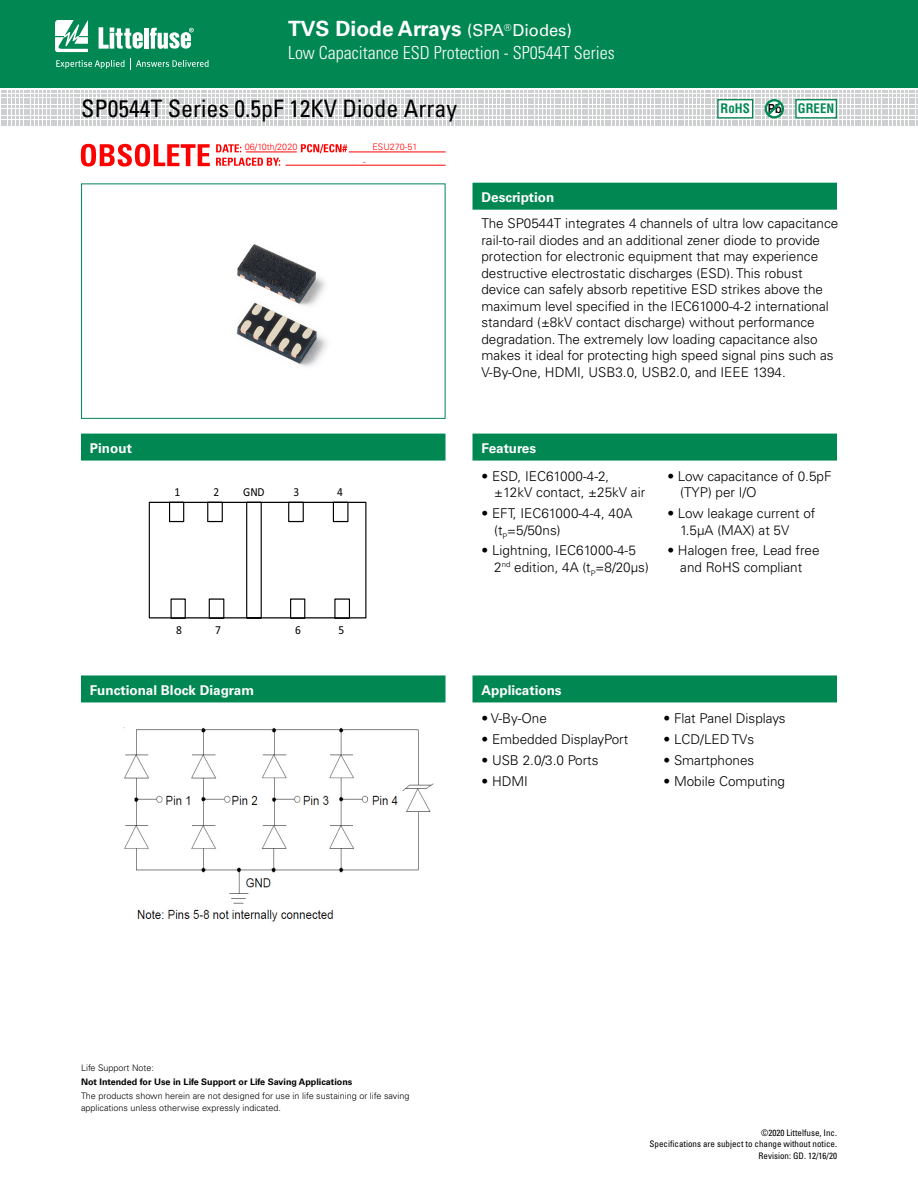
<style>
.page{position:relative;width:918px;height:1188px;background:#fff}
.page>*{position:absolute;margin:0;border:0;box-sizing:border-box;transform-origin:0 0}
.t1{font:condensed 24px "Univers LT Std";color:#000}
.t2{font:700 21px "Univers LT Std";color:#fff}
.t3{font:300 condensed 18px "Univers LT Std";color:#fff}
.t4{font:300 13.5px/16.5px "Univers LT Std";color:#000}
.t5{font:700 13.5px "Univers LT Std";color:#fff}
.t6{font:700 condensed 12.9px "Helvetica LT Std";color:#008752}
.t7{font:700 expanded 12.6px "Univers LT Std";color:#000;scale:.7 1}
.t8{font:12.3px "Calibri";color:#000100;scale:.94 1}
.t9{font:300 9px/12px "Univers LT Std";color:#000}
.t10{font:condensed 9px/10.8px "Univers LT Std";color:#000;text-align:right}
.t11{font:700 9px "Univers LT Std";color:#000}
.t12{font:300 9px "Univers LT Std";color:#f00}
.s1{font-weight:400;font-size:16.5px}
</style>
<div class="page">
<div style="left:0;top:0;width:918px;height:88px;background:#008752"></div>
<svg style="left:55px;top:20px;width:33px;height:32px"></svg>
<hr style="left:144px;top:28px;width:4px;height:21px;background:#fff">
<svg style="left:150px;top:28px;width:44px;height:21px"></svg>
<svg style="left:99px;top:27px;width:44px;height:22px"></svg>
<svg style="left:56px;top:58px;width:153px;height:11px"></svg>
<div style="left:472px;top:183px;width:365px;height:27px;background:#008752"></div>
<div style="left:472px;top:675px;width:365px;height:27px;background:#008752"></div>
<div style="left:472px;top:434px;width:365px;height:27px;background:#008752"></div>
<div style="left:81px;top:434px;width:365px;height:27px;background:#008752"></div>
<svg style="left:149px;top:501px;width:217px;height:118px"></svg>
<div style="left:81px;top:675px;width:365px;height:27px;background:#008752"></div>
<img style="left:123px;top:727px;width:311px;height:195px">
<svg style="left:1px;top:91px;width:917px;height:35px"></svg>
<div style="left:796px;top:100px;width:40px;height:18px;background:#fff"></div>
<div style="left:795px;top:99px;width:42px;height:19px;border:1px solid #008752"></div>
<img style="left:236px;top:244px;width:91px;height:123px">
<div style="left:81px;top:183px;width:365px;height:236px;border:1px solid #008752"></div>
<svg style="left:81px;top:144px;width:129px;height:23px"></svg>
<svg style="left:216px;top:144px;width:25px;height:8px"></svg>
<svg style="left:216px;top:158px;width:64px;height:8px"></svg>
<svg style="left:301px;top:144px;width:46px;height:9px"></svg>
<hr style="left:246px;top:152px;width:51px;height:1px;background:#f00">
<hr style="left:349px;top:152px;width:97px;height:1px;background:#f00">
<hr style="left:286px;top:165px;width:160px;height:1px;background:#f00">
<h2 class="t2" style="left:288px;top:16px;width:286px">TVS Diode Arrays <span class="s1">(SPA</span> <sup>®</sup> <span class="s1">Diodes)</span></h2>
<h3 class="t3" style="left:288px;top:41px;width:328px">Low Capacitance ESD Protection - SP0544T Series</h3>
<h1 class="t1" style="left:81px;top:94px;width:377px">SP0544T Series 0.5pF 12KV Diode Array</h1>
<p class="t6" style="left:721px;top:100px;width:31px">RoHS</p>
<p class="t7" style="left:768px;top:101px;width:21px">Pb</p>
<p class="t6" style="left:798px;top:100px;width:38px">GREEN</p>
<p class="t12" style="left:245px;top:142px;width:54px">06/10th/2020</p>
<p class="t12" style="left:372px;top:142px;width:47px">ESU270-51</p>
<p class="t12" style="left:363px;top:156px;width:4px">-</p>
<p class="t5" style="left:90px;top:440px;width:43px">Pinout</p>
<p class="t8" style="left:175px;top:484px;width:8px">1</p>
<p class="t8" style="left:214px;top:484px;width:8px">2</p>
<p class="t8" style="left:243px;top:484px;width:24px">GND</p>
<p class="t8" style="left:294px;top:484px;width:8px">3</p>
<p class="t8" style="left:337px;top:484px;width:8px">4</p>
<p class="t8" style="left:176px;top:622px;width:8px">8</p>
<p class="t8" style="left:215px;top:622px;width:8px">7</p>
<p class="t8" style="left:295px;top:622px;width:8px">6</p>
<p class="t8" style="left:339px;top:622px;width:8px">5</p>
<p class="t5" style="left:90px;top:682px;width:166px">Functional Block Diagram</p>
<p class="t5" style="left:481px;top:189px;width:74px">Description</p>
<p class="t4" style="left:481px;top:215px;width:358px">The SP0544T integrates 4 channels of ultra low capacitance rail-to-rail diodes and an additional zener diode to provide protection for electronic equipment that may experience destructive electrostatic discharges (ESD). This robust device can safely absorb repetitive ESD strikes above the maximum level specified in the IEC61000-4-2 international standard (±8kV contact discharge) without performance degradation. The extremely low loading capacitance also makes it ideal for protecting high speed signal pins such as V-By-One, HDMI, USB3.0, USB2.0, and IEEE 1394.</p>
<p class="t5" style="left:481px;top:440px;width:56px">Features</p>
<p class="t4" style="left:494px;top:468px;width:152px;text-indent:-13px">• ESD, IEC61000-4-2, ±12kV contact, ±25kV air</p>
<p class="t4" style="left:494px;top:505px;width:140px;text-indent:-13px">• EFT, IEC61000-4-4, 40A (t<sub>P</sub>=5/50ns)</p>
<p class="t4" style="left:494px;top:542px;width:156px;text-indent:-13px">• Lightning, IEC61000-4-5<br>2<sup>nd</sup> edition, 4A (t<sub>P</sub>=8/20μs)</p>
<p class="t4" style="left:680px;top:468px;width:153px;text-indent:-13px">• Low capacitance of 0.5pF (TYP) per I/O</p>
<p class="t4" style="left:680px;top:505px;width:137px;text-indent:-13px">• Low leakage current of<br>1.5μA (MAX) at 5V</p>
<p class="t4" style="left:667px;top:542px;width:154px;text-align:center">• Halogen free, Lead free and RoHS compliant</p>
<p class="t5" style="left:481px;top:682px;width:82px">Applications</p>
<p class="t4" style="left:482px;top:710px;width:67px">• V-By-One</p>
<p class="t4" style="left:482px;top:731px;width:148px">• Embedded DisplayPort</p>
<p class="t4" style="left:482px;top:752px;width:119px">• USB 2.0/3.0 Ports</p>
<p class="t4" style="left:482px;top:773px;width:48px">• HDMI</p>
<p class="t4" style="left:664px;top:710px;width:124px">• Flat Panel Displays</p>
<p class="t4" style="left:664px;top:731px;width:92px">• LCD/LED TVs</p>
<p class="t4" style="left:664px;top:752px;width:92px">• Smartphones</p>
<p class="t4" style="left:664px;top:773px;width:123px">• Mobile Computing</p>
<p class="t9" style="left:81px;top:1061px;width:75px">Life Support Note:</p>
<p class="t11" style="left:81px;top:1076px;width:273px">Not Intended for Use in Life Support or Life Saving Applications</p>
<p class="t9" style="left:81px;top:1090px;width:330px">The products shown herein are not designed for use in life sustaining or life saving applications unless otherwise expressly indicated.</p>
<p class="t10" style="left:650px;top:1127px;width:189px">©2020 Littelfuse, Inc.<br>Specifications are subject to change without notice.</p>
<p class="t10" style="left:759px;top:1150px;width:80px">Revision: GD. 12/16/20</p>
</div>
